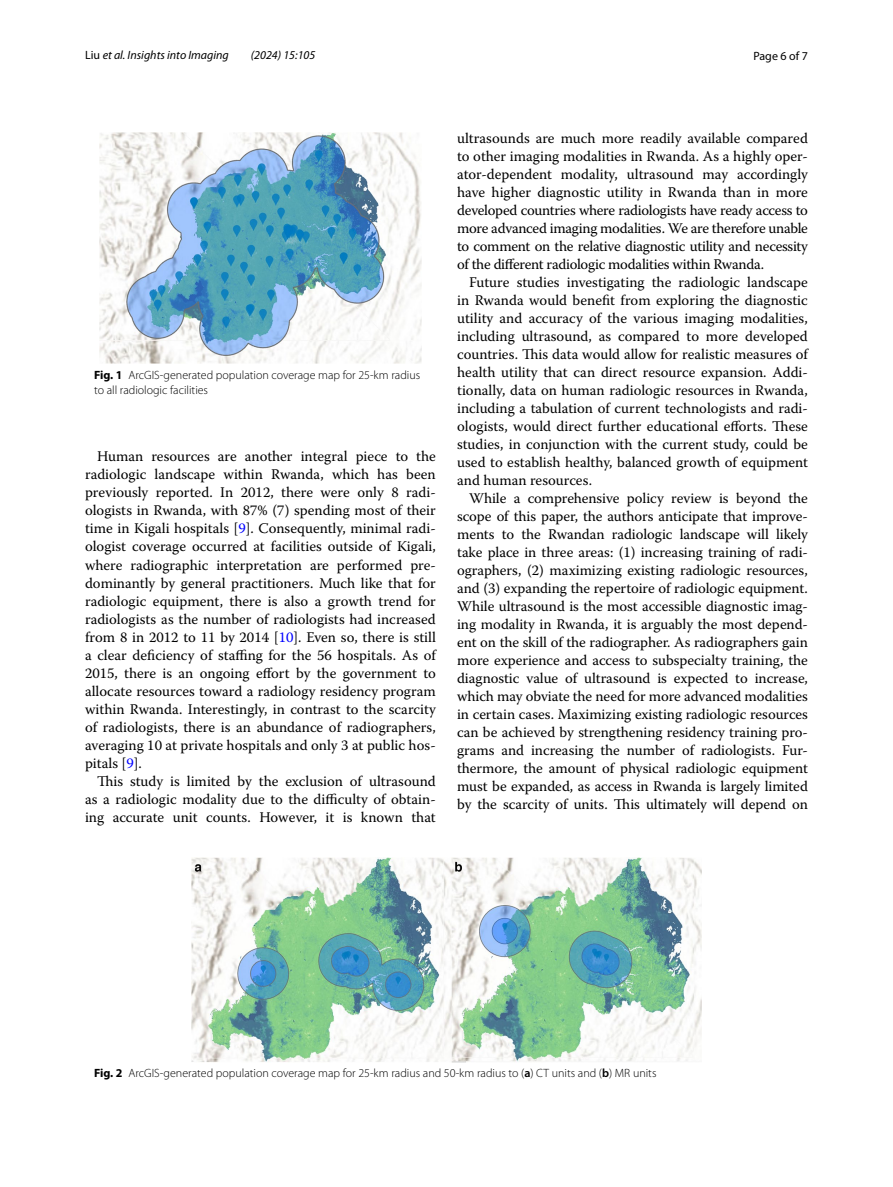
<style>
.page{position:relative;width:893px;height:1187px;background:#fff}
.page>*{position:absolute;margin:0;border:0;box-sizing:border-box;transform-origin:0 0}
.t1{font:14.7px/18px "Warnock Pro";color:#000;text-align:justify}
.t2{font:300 12px/15px "Myriad Pro";color:#000}
.t3{font:italic 12px "Myriad Pro";color:#000}
.t4{font:12px "Myriad Pro";color:#000}
.s1{font-style:normal}
.s2{font-weight:700}
.s3{color:#00f}
.s4{font-weight:600}
</style>
<div class="page">
<img style="left:100px;top:133px;width:321px;height:230px">
<img style="left:191px;top:857px;width:511px;height:205px">
<p class="t3" style="left:85px;top:48px;width:145px"><span class="s1">Liu</span> et al. Insights into Imaging</p>
<p class="t3" style="left:251px;top:48px;width:66px">(2024) 15:105</p>
<p class="t4" style="left:753px;top:48px;width:56px">Page 6 of 7</p>
<p class="t2" style="left:94px;top:367px;width:328px"><span class="s2">Fig. 1</span> ArcGIS-generated population coverage map for 25-km radius to all radiologic facilities</p>
<p class="t1" style="left:85px;top:447px;width:352px;text-indent:12px">Human resources are another integral piece to the radiologic landscape within Rwanda, which has been previously reported. In 2012, there were only 8 radi&shy;ologists in Rwanda, with 87% (7) spending most of their time in Kigali hospitals [<span class="s3">9</span>]. Consequently, minimal radi&shy;ologist coverage occurred at facilities outside of Kigali, where radiographic interpretation are performed pre&shy;dominantly by general practitioners. Much like that for radiologic equipment, there is also a growth trend for radiologists as the number of radiologists had increased from 8 in 2012 to 11 by 2014 [<span class="s3">10</span>]. Even so, there is still a clear deficiency of staffing for the 56 hospitals. As of 2015, there is an ongoing effort by the government to allocate resources toward a radiology residency program within Rwanda. Interestingly, in contrast to the scarcity of radiologists, there is an abundance of radiographers, averaging 10 at private hospitals and only 3 at public hos&shy;pitals [<span class="s3">9</span>].</p>
<p class="t1" style="left:85px;top:771px;width:352px;text-indent:12px">This study is limited by the exclusion of ultrasound as a radiologic modality due to the difficulty of obtain&shy;ing accurate unit counts. However, it is known that</p>
<p class="t1" style="left:457px;top:128px;width:352px">ultrasounds are much more readily available compared to other imaging modalities in Rwanda. As a highly oper&shy;ator-dependent modality, ultrasound may accordingly have higher diagnostic utility in Rwanda than in more developed countries where radiologists have ready access to more advanced imaging modalities. We are therefore unable to comment on the relative diagnostic utility and necessity of the different radiologic modalities within Rwanda.</p>
<p class="t1" style="left:457px;top:272px;width:352px;text-indent:12px">Future studies investigating the radiologic landscape in Rwanda would benefit from exploring the diagnostic utility and accuracy of the various imaging modalities, including ultrasound, as compared to more developed countries. This data would allow for realistic measures of health utility that can direct resource expansion. Addi&shy;tionally, data on human radiologic resources in Rwanda, including a tabulation of current technologists and radi&shy;ologists, would direct further educational efforts. These studies, in conjunction with the current study, could be used to establish healthy, balanced growth of equipment and human resources.</p>
<p class="t1" style="left:457px;top:488px;width:352px;text-indent:12px">While a comprehensive policy review is beyond the scope of this paper, the authors anticipate that improve&shy;ments to the Rwandan radiologic landscape will likely take place in three areas: (1) increasing training of radi&shy;ographers, (2) maximizing existing radiologic resources, and (3) expanding the repertoire of radiologic equipment.<br>While ultrasound is the most accessible diagnostic imag&shy;ing modality in Rwanda, it is arguably the most depend&shy;ent on the skill of the radiographer. As radiographers gain more experience and access to subspecialty training, the diagnostic value of ultrasound is expected to increase, which may obviate the need for more advanced modalities in certain cases. Maximizing existing radiologic resources can be achieved by strengthening residency training pro&shy;grams and increasing the number of radiologists. Fur&shy;thermore, the amount of physical radiologic equipment must be expanded, as access in Rwanda is largely limited by the scarcity of units. This ultimately will depend on</p>
<p class="t2" style="left:94px;top:1066px;width:564px"><span class="s2">Fig. 2</span> ArcGIS-generated population coverage map for 25-km radius and 50-km radius to (<span class="s4">a</span>) CT units and (<span class="s4">b</span>) MR units</p>
</div>
